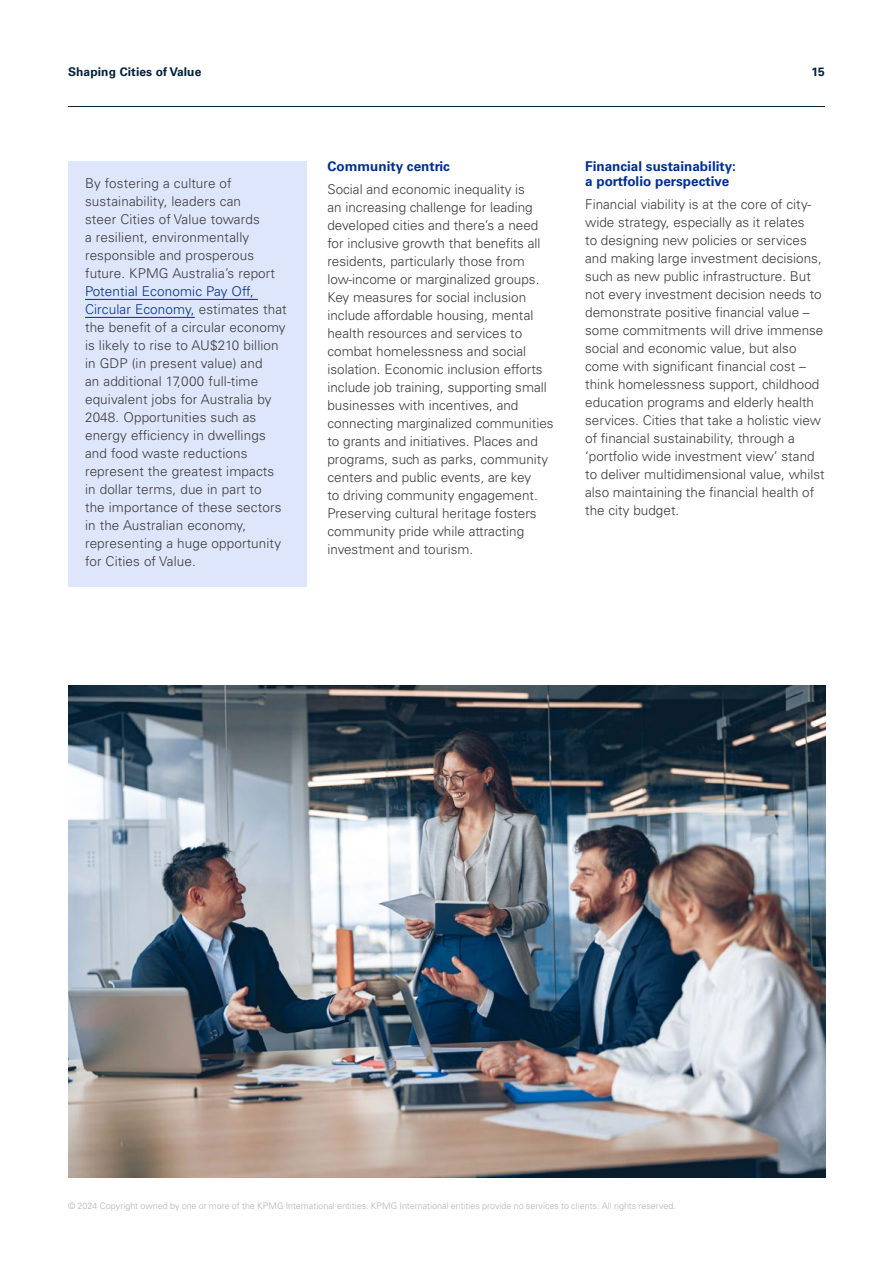
<style>
.page{position:relative;width:893px;height:1263px;background:#fff}
.page>*{position:absolute;margin:0;border:0;box-sizing:border-box;transform-origin:0 0}
.t1{font:300 13.5px/18px "Univers LT Std";color:#3c3c3b}
.t2{font:700 13.5px/15px "Univers LT Std";color:#002f91}
.t3{font:700 12px "Univers LT Std";letter-spacing:.01em;color:#001e3a}
.t4{font:300 9px "Univers LT Std";color:#b3b2b2}
.s1{color:#002f91}
</style>
<div class="page">
<div style="left:68px;top:162px;width:238px;height:425px;background:#dee6fc"></div>
<hr style="left:85px;top:299px;width:173px;height:1px;background:#002f91">
<hr style="left:85px;top:317px;width:110px;height:1px;background:#002f91">
<img style="left:68px;top:686px;width:758px;height:492px">
<hr style="left:68px;top:106px;width:757px;height:1px;background:#001e3a">
<p class="t3" style="left:68px;top:65px;width:135px">Shaping Cities of Value</p>
<p class="t3" style="left:811px;top:65px;width:15px">15</p>
<p class="t1" style="left:85px;top:175px;width:192px">By fostering a culture of sustainability, leaders can steer Cities of Value towards<br>a resilient, environmentally responsible and prosperous future. KPMG Australia’s report</p>
<p class="t1" style="left:85px;top:283px;width:203px"><span class="s1">Potential Economic Pay Off,<br>Circular Economy,</span> estimates that the benefit of a circular economy is likely to rise to AU$210 billion in GDP (in present value) and<br>an additional 17,000 full-time equivalent jobs for Australia by<br>2048. Opportunities such as energy efficiency in dwellings and food waste reductions represent the greatest impacts in dollar terms, due in part to<br>the importance of these sectors in the Australian economy, representing a huge opportunity for Cities of Value.</p>
<p class="t2" style="left:327px;top:159px;width:124px">Community centric</p>
<p class="t1" style="left:327px;top:180px;width:228px">Social and economic inequality is<br>an increasing challenge for leading developed cities and there’s a need for inclusive growth that benefits all residents, particularly those from low-income or marginalized groups.<br>Key measures for social inclusion include affordable housing, mental health resources and services to combat homelessness and social isolation. Economic inclusion efforts include job training, supporting small businesses with incentives, and connecting marginalized communities to grants and initiatives. Places and programs, such as parks, community centers and public events, are key<br>to driving community engagement.<br>Preserving cultural heritage fosters community pride while attracting investment and tourism.</p>
<p class="t2" style="left:585px;top:159px;width:152px">Financial sustainability: a portfolio perspective</p>
<p class="t1" style="left:585px;top:195px;width:241px">Financial viability is at the core of city&shy;wide strategy, especially as it relates<br>to designing new policies or services and making large investment decisions, such as new public infrastructure. But not every investment decision needs to demonstrate positive financial value – some commitments will drive immense social and economic value, but also come with significant financial cost – think homelessness support, childhood education programs and elderly health services. Cities that take a holistic view of financial sustainability, through a ‘portfolio wide investment view’ stand to deliver multidimensional value, whilst also maintaining the financial health of the city budget.</p>
<p class="t4" style="left:68px;top:1200px;width:610px">© 2024 Copyright owned by one or more of the KPMG International entities. KPMG International entities provide no services to clients. All rights reserved.</p>
</div>
